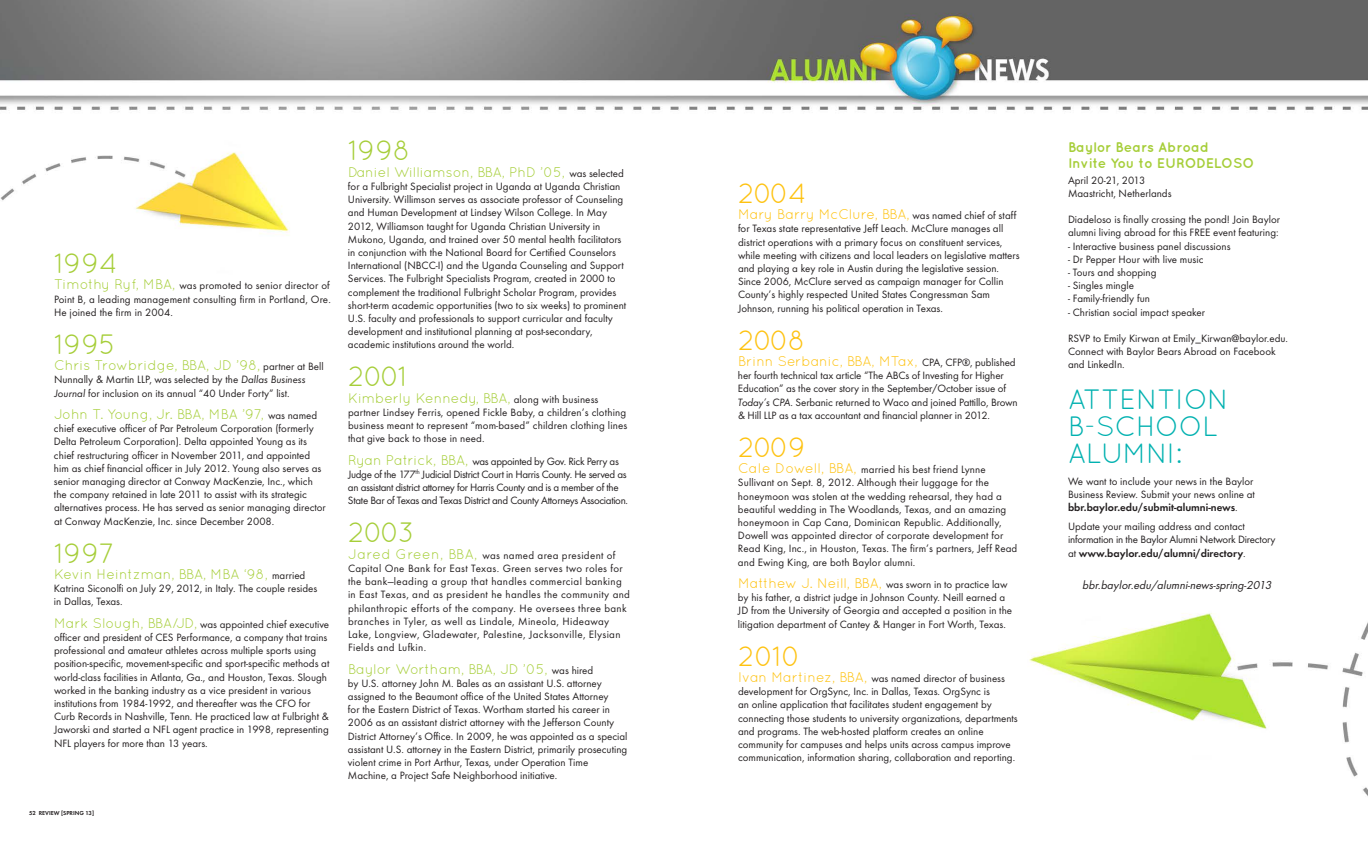
<style>
.page{position:relative;width:1368px;height:846px;background:#fff}
.page>*{position:absolute;margin:0;border:0;box-sizing:border-box;transform-origin:0 0}
.t1{font:28px "Quicksand";color:#a6ce39}
.t2{font:28px/27px "Quicksand";letter-spacing:-.005em;color:#00b1b0}
.t3{font:28px "Quicksand";letter-spacing:-.06em;color:#fec210}
.t4{font:14px "Quicksand";color:#a6ce39}
.t5{font:14px "Quicksand";color:#fec210}
.t6{font:700 14px/16.4px "Quicksand";color:#a6ce39}
.t7{font:italic 12px "Function";color:#231f20}
.t8{font:11px/13.2px "Function";color:#231f20}
.t9{font:11px/13.2px "Function";letter-spacing:.03em;color:#231f20}
.t10{font:11px/13.2px "Function";letter-spacing:-.03em;color:#231f20}
.t11{font:700 6px "Function";color:#231f20}
.s1{font-family:"Quicksand";font-size:14px;color:#a6ce39}
.s2{font-family:"Function";font-size:11px;color:#231f20}
.s3{font-style:italic}
.s4{font-family:"Quicksand";font-size:14px;color:#fec210}
.s5{font-weight:700}
</style>
<div class="page">
<img style="left:0;top:0;width:1368px;height:796px">
<p class="t1" style="left:54px;top:247px;width:65px">1994</p>
<p class="t8" style="left:54px;top:279px;width:278px;text-align:justify"><span class="s1">Timothy Ryf, MBA,</span> was promoted to senior director of Point B, a leading management consulting firm in Portland, Ore.<br>He joined the firm in 2004.</p>
<p class="t1" style="left:54px;top:328px;width:64px">1995</p>
<p class="t4" style="left:54px;top:357px;width:271px">Chris Trowbridge, BBA, JD ’98, <span class="s2">partner at Bell</span></p>
<p class="t8" style="left:54px;top:373px;width:253px">Nunnally &amp; Martin LLP, was selected by the <span class="s3">Dallas Business<br>Journal</span> for inclusion on its annual “40 Under Forty” list.</p>
<p class="t4" style="left:54px;top:406px;width:265px">John T. Young, Jr. BBA, MBA ’97, <span class="s2">was named</span></p>
<p class="t8" style="left:54px;top:422px;width:273px">chief executive officer of Par Petroleum Corporation (formerly Delta Petroleum Corporation). Delta appointed Young as its chief restructuring officer in November 2011, and appointed him as chief financial officer in July 2012. Young also serves as senior managing director at Conway MacKenzie, Inc., which the company retained in late 2011 to assist with its strategic alternatives process. He has served as senior managing director at Conway MacKenzie, Inc. since December 2008.</p>
<p class="t1" style="left:54px;top:537px;width:63px">1997</p>
<p class="t4" style="left:54px;top:566px;width:253px">Kevin Heintzman, BBA, MBA ‘98, <span class="s2">married</span></p>
<p class="t8" style="left:54px;top:582px;width:265px">Katrina Siconolfi on July 29, 2012, in Italy. The couple resides in Dallas, Texas.</p>
<p class="t8" style="left:54px;top:618px;width:277px"><span class="s1">Mark Slough, BBA/JD,</span> was appointed chief executive officer and president of CES Performance, a company that trains professional and amateur athletes across multiple sports using position-specific, movement-specific and sport-specific methods at world-class facilities in Atlanta, Ga., and Houston, Texas. Slough worked in the banking industry as a vice president in various institutions from 1984-1992, and thereafter was the CFO for Curb Records in Nashville, Tenn. He practiced law at Fulbright &amp; Jaworski and started a NFL agent practice in 1998, representing NFL players for more than 13 years.</p>
<p class="t11" style="left:29px;top:810px;width:67px">52 REVIEW [SPRING 13]</p>
<p class="t1" style="left:348px;top:135px;width:64px">1998</p>
<p class="t4" style="left:348px;top:164px;width:277px">Daniel Williamson, BBA, PhD ’05, <span class="s2">was selected</span></p>
<p class="t8" style="left:348px;top:180px;width:280px">for a Fulbright Specialist project in Uganda at Uganda Christian University. Willimson serves as associate professor of Counseling and Human Development at Lindsey Wilson College. In May 2012, Williamson taught for Uganda Christian University in Mukono, Uganda, and trained over 50 mental health facilitators in conjunction with the National Board for Certified Counselors International (NBCC-I) and the Uganda Counseling and Support Services. The Fulbright Specialists Program, created in 2000 to complement the traditional Fulbright Scholar Program, provides short-term academic opportunities (two to six weeks) to prominent U.S. faculty and professionals to support curricular and faculty development and institutional planning at post-secondary, academic institutions around the world.</p>
<p class="t1" style="left:348px;top:361px;width:61px">2001</p>
<p class="t4" style="left:348px;top:390px;width:252px">Kimberly Kennedy, BBA, <span class="s2">along with business</span></p>
<p class="t8" style="left:348px;top:406px;width:281px;text-align:justify">partner Lindsey Ferris, opened Fickle Baby, a children’s clothing business meant to represent “mom-based” children clothing lines that give back to those in need.</p>
<p class="t10" style="left:348px;top:455px;width:282px"><span class="s1">Ryan Patrick, BBA,</span> was appointed by Gov. Rick Perry as Judge of the 177<sup>th</sup> Judicial District Court in Harris County. He served as an assistant district attorney for Harris County and is a member of the State Bar of Texas and Texas District and County Attorneys Association.</p>
<p class="t1" style="left:348px;top:517px;width:69px">2003</p>
<p class="t9" style="left:348px;top:549px;width:284px"><span class="s1">Jared Green, BBA,</span> was named area president of Capital One Bank for East Texas. Green serves two roles for the bank—leading a group that handles commercial banking in East Texas, and as president he handles the community and philanthropic efforts of the company. He oversees three bank branches in Tyler, as well as Lindale, Mineola, Hideaway Lake, Longview, Gladewater, Palestine, Jacksonville, Elysian Fields and Lufkin.</p>
<p class="t4" style="left:348px;top:661px;width:247px">Baylor Wortham, BBA, JD ’05, <span class="s2">was hired</span></p>
<p class="t8" style="left:348px;top:677px;width:281px">by U.S. attorney John M. Bales as an assistant U.S. attorney assigned to the Beaumont office of the United States Attorney<br>for the Eastern District of Texas. Wortham started his career in 2006 as an assistant district attorney with the Jefferson County District Attorney’s Office. In 2009, he was appointed as a special assistant U.S. attorney in the Eastern District, primarily prosecuting violent crime in Port Arthur, Texas, under Operation Time Machine, a Project Safe Neighborhood initiative.</p>
<p class="t3" style="left:738px;top:177px;width:70px">2004</p>
<p class="t5" style="left:738px;top:206px;width:280px">Mary Barry McClure, BBA, <span class="s2">was named chief of staff</span></p>
<p class="t8" style="left:738px;top:222px;width:283px">for Texas state representative Jeff Leach. McClure manages all district operations with a primary focus on constituent services, while meeting with citizens and local leaders on legislative matters and playing a key role in Austin during the legislative session.<br>Since 2006, McClure served as campaign manager for Collin County’s highly respected United States Congressman Sam Johnson, running his political operation in Texas.</p>
<p class="t3" style="left:738px;top:324px;width:69px">2008</p>
<p class="t5" style="left:738px;top:353px;width:279px">Brinn Serbanic, BBA, MTax, <span class="s2">CPA, CFP®, published</span></p>
<p class="t8" style="left:738px;top:369px;width:281px">her fourth technical tax article “The ABCs of Investing for Higher Education” as the cover story in the September/October issue of <span class="s3">Today’s CPA</span>. Serbanic returned to Waco and joined Pattillo, Brown &amp; Hill LLP as a tax accountant and financial planner in 2012.</p>
<p class="t3" style="left:738px;top:431px;width:70px">2009</p>
<p class="t8" style="left:738px;top:463px;width:281px"><span class="s4">Cale Dowell, BBA,</span> married his best friend Lynne Sullivant on Sept. 8, 2012. Although their luggage for the honeymoon was stolen at the wedding rehearsal, they had a beautiful wedding in The Woodlands, Texas, and an amazing honeymoon in Cap Cana, Dominican Republic. Additionally, Dowell was appointed director of corporate development for Read King, Inc., in Houston, Texas. The firm’s partners, Jeff Read and Ewing King, are both Baylor alumni.</p>
<p class="t8" style="left:738px;top:578px;width:276px"><span class="s4">Matthew J. Neill, BBA,</span> was sworn in to practice law by his father, a district judge in Johnson County. Neill earned a JD from the University of Georgia and accepted a position in the litigation department of Cantey &amp; Hanger in Fort Worth, Texas.</p>
<p class="t3" style="left:738px;top:640px;width:65px">2010</p>
<p class="t8" style="left:738px;top:672px;width:281px"><span class="s4">Ivan Martinez, BBA,</span> was named director of business development for OrgSync, Inc. in Dallas, Texas. OrgSync is<br>an online application that facilitates student engagement by connecting those students to university organizations, departments and programs. The web-hosted platform creates an online community for campuses and helps units across campus improve communication, information sharing, collaboration and reporting.</p>
<p class="t6" style="left:1068px;top:138px;width:188px">Baylor Bears Abroad<br>Invite You to EURODELOSO</p>
<p class="t8" style="left:1068px;top:173px;width:79px">April 20-21, 2013</p>
<p class="t8" style="left:1068px;top:187px;width:105px">Maastricht, Netherlands</p>
<p class="t8" style="left:1068px;top:213px;width:214px">Diadeloso is finally crossing the pond! Join Baylor alumni living abroad for this FREE event featuring:</p>
<p class="t8" style="left:1068px;top:239px;width:164px">- Interactive business panel discussions</p>
<p class="t8" style="left:1068px;top:253px;width:137px">- Dr Pepper Hour with live music</p>
<p class="t8" style="left:1068px;top:266px;width:90px">- Tours and shopping</p>
<p class="t8" style="left:1068px;top:279px;width:68px">- Singles mingle</p>
<p class="t8" style="left:1068px;top:292px;width:84px">- Family-friendly fun</p>
<p class="t8" style="left:1068px;top:305px;width:139px">- Christian social impact speaker</p>
<p class="t8" style="left:1068px;top:332px;width:222px">RSVP to Emily Kirwan at Emily_Kirwan@baylor.edu.<br>Connect with Baylor Bears Abroad on Facebook and LinkedIn.</p>
<p class="t2" style="left:1068px;top:385px;width:162px">ATTENTION<br>B-SCHOOL</p>
<p class="t2" style="left:1068px;top:439px;width:116px">ALUMNI:</p>
<p class="t8" style="left:1068px;top:474px;width:188px">We want to include your news in the Baylor<br>Business Review. Submit your news online at <span class="s5">bbr.baylor.edu/submit-alumni-news</span>.</p>
<p class="t8" style="left:1068px;top:520px;width:209px">Update your mailing address and contact information in the Baylor Alumni Network Directory at <span class="s5">www.baylor.edu/alumni/directory</span>.</p>
<p class="t7" style="left:1082px;top:578px;width:193px">bbr.baylor.edu/alumni-news-spring-2013</p>
</div>
